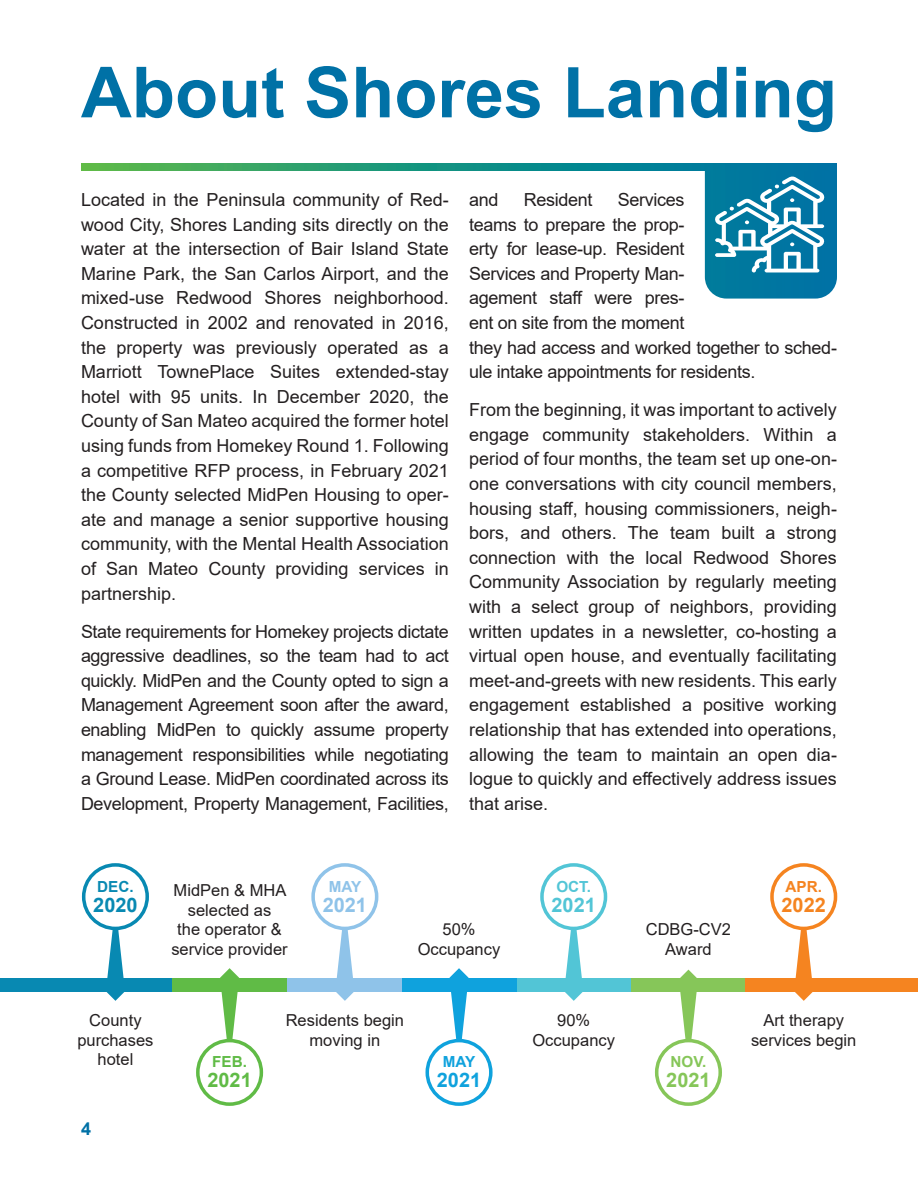
<style>
.page{position:relative;width:918px;height:1188px;background:#fff}
.page>*{position:absolute;margin:0;border:0;box-sizing:border-box;transform-origin:0 0}
.Heading{font:700 70.5px "Arial";color:#0071a6}
.t1{font:700 19.95px "Arial";color:#0889b2}
.t2{font:700 19.95px "Arial";color:#8fc3e9}
.t3{font:700 19.95px "Arial";color:#52c5d6}
.t4{font:700 19.95px "Arial";color:#f58420}
.t5{font:700 19.95px "Arial";color:#60bb46}
.t6{font:700 19.95px "Arial";color:#0fa2dd}
.t7{font:700 19.95px "Arial";color:#86c659}
.Body{font:18px/24.6px "Arial";letter-spacing:-.02em;color:#231f20;text-align:justify}
.t8{font:700 18px "Arial";color:#0071a6}
.t9{font:16.5px/19.8px "Arial";color:#231f20;text-align:center}
.t10{font:700 15.3px "Arial";color:#0889b2}
.t11{font:700 15.3px "Arial";color:#52c5d6}
.t12{font:700 15.3px "Arial";color:#f58420}
.t13{font:700 15.3px "Arial";color:#60bb46}
.t14{font:700 15.3px "Arial";color:#86c659}
.t15{font:700 15.3px "Arial";color:#8fc3e9}
.t16{font:700 15.3px "Arial";color:#0fa2dd}
</style>
<div class="page">
<svg style="left:81px;top:164px;width:756px;height:6px;background:#1d947c"></svg>
<svg style="left:705px;top:168px;width:132px;height:131px"></svg>
<svg style="left:106px;top:929px;width:19px;height:72px"></svg>
<svg style="left:220px;top:968px;width:19px;height:72px"></svg>
<svg style="left:449px;top:968px;width:20px;height:73px"></svg>
<svg style="left:679px;top:970px;width:19px;height:70px"></svg>
<svg style="left:335px;top:929px;width:19px;height:72px"></svg>
<svg style="left:564px;top:929px;width:19px;height:72px"></svg>
<svg style="left:794px;top:929px;width:19px;height:72px"></svg>
<div style="left:0;top:978px;width:172px;height:13px;background:#0889b2"></div>
<div style="left:288px;top:978px;width:114px;height:13px;background:#8fc3e9"></div>
<div style="left:631px;top:978px;width:115px;height:13px;background:#86c659"></div>
<div style="left:172px;top:978px;width:115px;height:13px;background:#60bb46"></div>
<div style="left:516px;top:978px;width:115px;height:13px;background:#52c5d6"></div>
<div style="left:402px;top:978px;width:114px;height:13px;background:#0fa2dd"></div>
<div style="left:746px;top:978px;width:172px;height:13px;background:#f58420"></div>
<div style="left:82px;top:863px;width:67px;height:67px;border:4px solid #0889b2;border-radius:50%"></div>
<div style="left:311px;top:863px;width:67px;height:67px;border:4px solid #8fc3e9;border-radius:50%"></div>
<div style="left:540px;top:863px;width:67px;height:67px;border:4px solid #52c5d6;border-radius:50%"></div>
<div style="left:770px;top:863px;width:67px;height:67px;border:4px solid #f58420;border-radius:50%"></div>
<div style="left:196px;top:1039px;width:67px;height:67px;border:4px solid #60bb46;border-radius:50%"></div>
<div style="left:426px;top:1039px;width:67px;height:67px;border:4px solid #0fa2dd;border-radius:50%"></div>
<div style="left:655px;top:1039px;width:67px;height:67px;border:4px solid #86c659;border-radius:50%"></div>
<p class="Heading" style="left:81px;top:43px;width:757px">About Shores Landing</p>
<p class="Body" style="left:81px;top:187px;width:369px">Located in the Peninsula community of Red&shy;wood City, Shores Landing sits directly on the water at the intersection of Bair Island State Marine Park, the San Carlos Airport, and the mixed-use Redwood Shores neighborhood.<br>Constructed in 2002 and renovated in 2016, the property was previously operated as a Marriott TownePlace Suites extended-stay hotel with 95 units. In December 2020, the County of San Mateo acquired the former hotel using funds from Homekey Round 1. Following a competitive RFP process, in February 2021 the County selected MidPen Housing to oper&shy;ate and manage a senior supportive housing community, with the Mental Health Association of San Mateo County providing services in partnership.</p>
<p class="Body" style="left:81px;top:619px;width:369px">State requirements for Homekey projects dictate aggressive deadlines, so the team had to act quickly. MidPen and the County opted to sign a Management Agreement soon after the award, enabling MidPen to quickly assume property management responsibilities while negotiating a Ground Lease. MidPen coordinated across its Development, Property Management, Facilities,</p>
<p class="Body" style="left:469px;top:187px;width:369px;text-align:left;text-indent:149px">Services<br>teams to prepare the prop-<br>erty for lease-up. Resident<br>Services and Property Man-<br>agement staff were pres-<br>ent on site from the moment<br>they had access and worked together to sched&shy;ule intake appointments for residents.</p>
<p class="Body" style="left:469px;top:398px;width:369px">From the beginning, it was important to actively engage community stakeholders. Within a period of four months, the team set up one-on&shy;one conversations with city council members, housing staff, housing commissioners, neigh&shy;bors, and others. The team built a strong connection with the local Redwood Shores Community Association by regularly meeting with a select group of neighbors, providing written updates in a newsletter, co-hosting a virtual open house, and eventually facilitating meet-and-greets with new residents. This early engagement established a positive working relationship that has extended into operations, allowing the team to maintain an open dia&shy;logue to quickly and effectively address issues that arise.</p>
<p class="Body" style="left:469px;top:187px;width:31px">and</p>
<p class="Body" style="left:524px;top:187px;width:70px">Resident</p>
<p class="t10" style="left:97px;top:876px;width:38px">DEC.</p>
<p class="t1" style="left:93px;top:891px;width:46px">2020</p>
<p class="t9" style="left:171px;top:880px;width:118px">MidPen &amp; MHA selected as<br>the operator &amp; service provider</p>
<p class="t15" style="left:329px;top:876px;width:34px">MAY</p>
<p class="t2" style="left:323px;top:891px;width:46px">2021</p>
<p class="t9" style="left:443px;top:920px;width:35px">50%</p>
<p class="t9" style="left:418px;top:939px;width:84px">Occupancy</p>
<p class="t9" style="left:77px;top:1010px;width:78px">County purchases hotel</p>
<p class="t8" style="left:81px;top:1116px;width:12px">4</p>
<p class="t13" style="left:212px;top:1050px;width:36px">FEB.</p>
<p class="t5" style="left:207px;top:1066px;width:46px">2021</p>
<p class="t9" style="left:286px;top:1010px;width:120px">Residents begin</p>
<p class="t9" style="left:310px;top:1030px;width:72px">moving in</p>
<p class="t16" style="left:443px;top:1050px;width:34px">MAY</p>
<p class="t6" style="left:437px;top:1066px;width:46px">2021</p>
<p class="t11" style="left:556px;top:876px;width:36px">OCT.</p>
<p class="t3" style="left:552px;top:891px;width:46px">2021</p>
<p class="t9" style="left:646px;top:920px;width:87px">CDBG-CV2</p>
<p class="t9" style="left:665px;top:939px;width:48px">Award</p>
<p class="t12" style="left:786px;top:876px;width:38px">APR.</p>
<p class="t4" style="left:782px;top:891px;width:46px">2022</p>
<p class="t9" style="left:532px;top:1010px;width:84px">90%<br>Occupancy</p>
<p class="t9" style="left:763px;top:1010px;width:82px">Art therapy</p>
<p class="t9" style="left:751px;top:1030px;width:107px">services begin</p>
<p class="t14" style="left:671px;top:1050px;width:37px">NOV.</p>
<p class="t7" style="left:666px;top:1066px;width:46px">2021</p>
</div>
